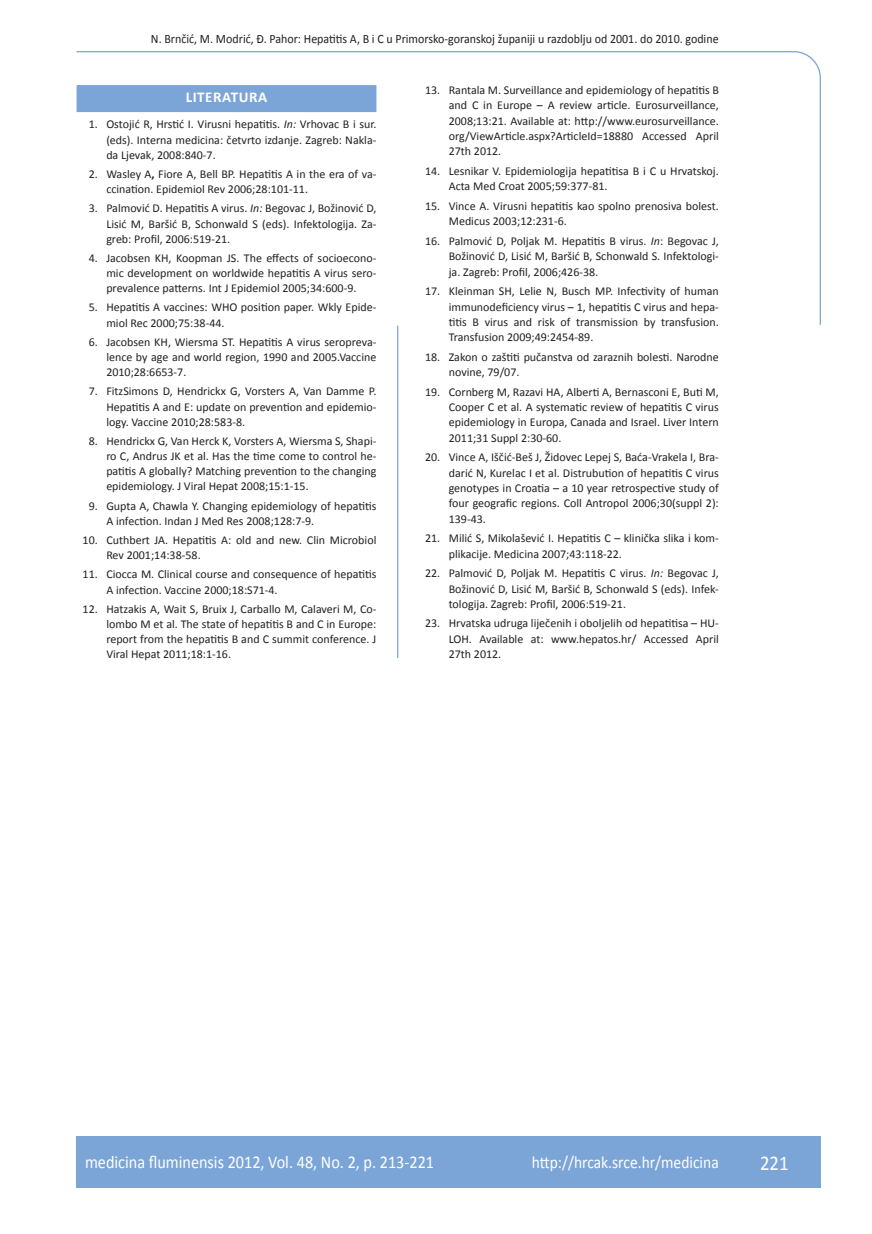
<style>
.page{position:relative;width:872px;height:1234px;background:#fff}
.page>*{position:absolute;margin:0;border:0;box-sizing:border-box;transform-origin:0 0}
.t1{font:21px "Calibri";color:#fff;scale:.9 1}
.t2{font:18px "Calibri";color:#fff;scale:.9 1}
.t3{font:17.25px "Calibri";color:#fff;scale:.9 1}
.naslov_ruler{font:700 15px "Calibri";letter-spacing:.04em;color:#fff}
.glava{font:12.75px "Calibri";color:#231f20;scale:.94 1}
.literatura{font:12px/15.3px "Calibri";color:#231f20;text-align:justify}
.s1{font-style:italic}
.s2{font-weight:700}
</style>
<div class="page">
<svg style="left:76px;top:51px;width:745px;height:275px"></svg>
<hr style="left:397px;top:325px;width:1px;height:333px;background:#7ca5d7">
<div style="left:77px;top:1135px;width:744px;height:51px;background:#7ca5d7"></div>
<div style="left:77px;top:85px;width:299px;height:27px;background:#7ca5d7"></div>
<p class="glava" style="left:151px;top:30px;width:605px">N. Brnčić, M. Modrić, Đ. Pahor: Hepatitis A, B i C u Primorsko-goranskoj županiji u razdoblju od 2001. do 2010. godine</p>
<p class="naslov_ruler" style="left:186px;top:88px;width:83px">LITERATURA</p>
<p class="literatura" style="left:106px;top:116px;width:272px;text-indent:-18px">1. Ostojić R, Hrstić I. Virusni hepatitis. <span class="s1">In:</span> Vrhovac B i sur. (eds). Interna medicina: četvrto izdanje. Zagreb: Nakla&shy;da Ljevak, 2008:840-7.</p>
<p class="literatura" style="left:106px;top:166px;width:271px;text-indent:-18px">2. Wasley A<span class="s2">,</span> Fiore A, Bell BP. Hepatitis A in the era of va&shy;ccination. Epidemiol Rev 2006;28:101-11.</p>
<p class="literatura" style="left:106px;top:200px;width:272px;text-indent:-18px">3. Palmović D. Hepatitis A virus. <span class="s1">In:</span> Begovac J, Božinović D, Lisić M, Baršić B, Schonwald S (eds). Infektologija. Za&shy;greb: Profil, 2006:519-21.</p>
<p class="literatura" style="left:106px;top:250px;width:271px;text-indent:-18px">4. Jacobsen KH, Koopman JS. The effects of socioecono&shy;mic development on worldwide hepatitis A virus sero&shy;prevalence patterns. Int J Epidemiol 2005;34:600-9.</p>
<p class="literatura" style="left:106px;top:299px;width:271px;text-indent:-18px">5. Hepatitis A vaccines: WHO position paper. Wkly Epide&shy;miol Rec 2000;75:38-44.</p>
<p class="literatura" style="left:106px;top:334px;width:271px;text-indent:-18px">6. Jacobsen KH, Wiersma ST. Hepatitis A virus seropreva&shy;lence by age and world region, 1990 and 2005.Vaccine 2010;28:6653-7.</p>
<p class="literatura" style="left:106px;top:383px;width:271px;text-indent:-18px">7. FitzSimons D, Hendrickx G, Vorsters A, Van Damme P.<br>Hepatitis A and E: update on prevention and epidemio&shy;logy. Vaccine 2010;28:583-8.</p>
<p class="literatura" style="left:106px;top:432px;width:271px;text-indent:-18px">8. Hendrickx G, Van Herck K, Vorsters A, Wiersma S, Shapi&shy;ro C, Andrus JK et al. Has the time come to control he&shy;patitis A globally? Matching prevention to the changing epidemiology. J Viral Hepat 2008;15:1-15.</p>
<p class="literatura" style="left:106px;top:497px;width:271px;text-indent:-18px">9. Gupta A, Chawla Y. Changing epidemiology of hepatitis<br>A infection. Indan J Med Res 2008;128:7-9.</p>
<p class="literatura" style="left:106px;top:531px;width:271px;text-indent:-24px">10. Cuthbert JA. Hepatitis A: old and new. Clin Microbiol<br>Rev 2001;14:38-58.</p>
<p class="literatura" style="left:106px;top:566px;width:271px;text-indent:-24px">11. Ciocca M. Clinical course and consequence of hepatitis<br>A infection. Vaccine 2000;18:S71-4.</p>
<p class="literatura" style="left:106px;top:600px;width:271px;text-indent:-24px">12. Hatzakis A, Wait S, Bruix J, Carballo M, Calaveri M, Co&shy;lombo M et al. The state of hepatitis B and C in Europe: report from the hepatitis B and C summit conference. J Viral Hepat 2011;18:1-16.</p>
<p class="literatura" style="left:449px;top:82px;width:272px;text-indent:-24px">13. Rantala M. Surveillance and epidemiology of hepatitis B and C in Europe – A review article. Eurosurveillance, 2008;13:21. Available at: http://www.eurosurveillance. org/ViewArticle.aspx?ArticleId=18880 Accessed April 27th 2012.</p>
<p class="literatura" style="left:449px;top:163px;width:271px;text-indent:-24px">14. Lesnikar V. Epidemiologija hepatitisa B i C u Hrvatskoj.<br>Acta Med Croat 2005;59:377-81.</p>
<p class="literatura" style="left:449px;top:198px;width:271px;text-indent:-24px">15. Vince A. Virusni hepatitis kao spolno prenosiva bolest.<br>Medicus 2003;12:231-6.</p>
<p class="literatura" style="left:449px;top:233px;width:272px;text-indent:-24px">16. Palmović D, Poljak M. Hepatitis B virus. <span class="s1">In</span>: Begovac J, Božinović D, Lisić M, Baršić B, Schonwald S. Infektologi&shy;ja. Zagreb: Profil, 2006;426-38.</p>
<p class="literatura" style="left:449px;top:283px;width:271px;text-indent:-24px">17. Kleinman SH, Lelie N, Busch MP. Infectivity of human immunodeficiency virus – 1, hepatitis C virus and hepa&shy;titis B virus and risk of transmission by transfusion.<br>Transfusion 2009;49:2454-89.</p>
<p class="literatura" style="left:449px;top:348px;width:271px;text-indent:-24px">18. Zakon o zaštiti pučanstva od zaraznih bolesti. Narodne novine, 79/07.</p>
<p class="literatura" style="left:449px;top:383px;width:272px;text-indent:-24px">19. Cornberg M, Razavi HA, Alberti A, Bernasconi E, Buti M, Cooper C et al. A systematic review of hepatitis C virus epidemiology in Europa, Canada and Israel. Liver Intern 2011;31 Suppl 2:30-60.</p>
<p class="literatura" style="left:449px;top:449px;width:271px;text-indent:-24px">20. Vince A, Iščić-Beš J, Židovec Lepej S, Baća-Vrakela I, Bra&shy;darić N, Kurelac I et al. Distrubution of hepatitis C virus genotypes in Croatia – a 10 year retrospective study of four geografic regions. Coll Antropol 2006;30(suppl 2):<br>139-43.</p>
<p class="literatura" style="left:449px;top:530px;width:271px;text-indent:-24px">21. Milić S, Mikolašević I. Hepatitis C – klinička slika i kom&shy;plikacije. Medicina 2007;43:118-22.</p>
<p class="literatura" style="left:449px;top:565px;width:271px;text-indent:-24px">22. Palmović D, Poljak M. Hepatitis C virus. <span class="s1">In:</span> Begovac J, Božinović D, Lisić M, Baršić B, Schonwald S (eds). Infek&shy;tologija. Zagreb: Profil, 2006:519-21.</p>
<p class="literatura" style="left:449px;top:615px;width:271px;text-indent:-24px">23. Hrvatska udruga liječenih i oboljelih od hepatitisa – HU-LOH. Available at: www.hepatos.hr/ Accessed April 27th 2012.</p>
<p class="t2" style="left:85px;top:1150px;width:389px">medicina fluminensis 2012, Vol. 48, No. 2, p. 213-221</p>
<p class="t3" style="left:532px;top:1151px;width:209px">http://hrcak.srce.hr/medicina</p>
<p class="t1" style="left:760px;top:1149px;width:33px">221</p>
</div>
